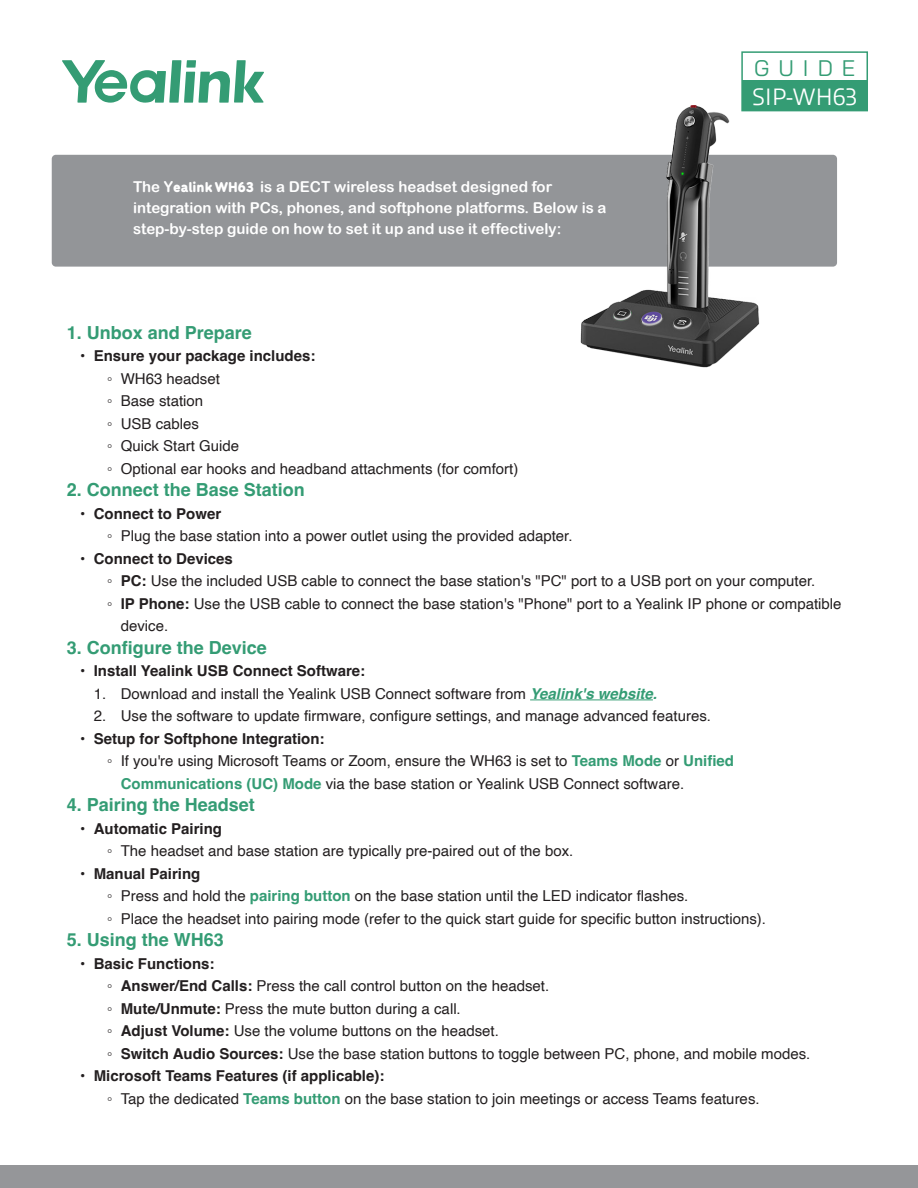
<style>
.page{position:relative;width:918px;height:1188px;background:#fff}
.page>*{position:absolute;margin:0;border:0;box-sizing:border-box;transform-origin:0 0}
.t1{font:300 24px "Allumi Std";letter-spacing:-.02em;color:#fff}
.t2{font:22.5px "Bai Jamjuree";letter-spacing:.4em;color:#349c74}
.t3{font:700 18px "Helvetica";color:#349c74}
.t4{font:15px/22.5px "Helvetica";color:#231f20}
.t5{font:15px/21px "Arial Rounded MT Bold";color:#fff}
.t6{font:700 15px "Helvetica";color:#231f20}
.s1{font-family:"Menco";font-weight:900}
.s2{font-weight:700}
.s3{font-family:"Times New Roman"}
.s4{font-weight:700;font-style:italic;color:#349c74}
.s5{font-weight:700;color:#349c74}
</style>
<div class="page">
<div style="left:52px;top:155px;width:785px;height:112px;background:#939598;border-radius:4px"></div>
<img style="left:169px;top:105px;width:699px;height:263px">
<div style="left:0;top:1166px;width:918px;height:22px;background:#959699"></div>
<hr style="left:530px;top:700px;width:123px;height:1px;background:#349c74">
<svg style="left:62px;top:60px;width:202px;height:43px"></svg>
<div style="left:742px;top:80px;width:125px;height:31px;background:#349c74"></div>
<div style="left:741px;top:51px;width:127px;height:60px;border:2px solid #349c74"></div>
<p class="t5" style="left:133px;top:176px;width:475px">The Y<span class="s1">ealink WH63</span> is a DECT wireless headset designed for integration with PCs, phones, and softphone platforms. Below is a step-by-step guide on how to set it up and use it effectively:</p>
<h2 class="t2" style="left:754px;top:49px;width:103px">GUIDE</h2>
<h1 class="t1" style="left:752px;top:84px;width:107px">SIP-WH63</h1>
<p class="t3" style="left:67px;top:321px;width:187px">1. Unbox and Prepare</p>
<p class="t4" style="left:107px;top:345px;width:413px;text-indent:-27px"><span class="s2">• Ensure your package includes:<br></span><span class="s3">◦</span> WH63 headset<br><span class="s3">◦</span> Base station<br><span class="s3">◦</span> USB cables<br><span class="s3">◦</span> Quick Start Guide<br><span class="s3">◦</span> Optional ear hooks and headband attachments (for comfort)</p>
<p class="t3" style="left:67px;top:479px;width:240px">2. Connect the Base Station</p>
<p class="t4" style="left:107px;top:503px;width:467px;text-indent:-27px"><span class="s2">• Connect to Power<br></span><span class="s3">◦</span> Plug the base station into a power outlet using the provided adapter.</p>
<p class="t6" style="left:80px;top:549px;width:154px">• Connect to Devices</p>
<p class="t4" style="left:107px;top:570px;width:710px"><span class="s3">◦</span> <span class="s2">PC:</span> Use the included USB cable to connect the base station's "PC" port to a USB port on your computer.</p>
<p class="t4" style="left:107px;top:593px;width:736px"><span class="s3">◦</span> <span class="s2">IP Phone:</span> Use the USB cable to connect the base station's "Phone" port to a Yealink IP phone or compatible</p>
<p class="t4" style="left:121px;top:615px;width:49px">device.</p>
<p class="t3" style="left:67px;top:636px;width:202px">3. Configure the Device</p>
<p class="t6" style="left:80px;top:662px;width:286px">• Install Yealink USB Connect Software:</p>
<p class="t4" style="left:94px;top:683px;width:565px">1. Download and install the Yealink USB Connect software from <span class="s4">Yealink's website.</span></p>
<p class="t4" style="left:94px;top:705px;width:619px">2. Use the software to update firmware, configure settings, and manage advanced features.</p>
<p class="t6" style="left:80px;top:729px;width:246px">• Setup for Softphone Integration:</p>
<p class="t4" style="left:107px;top:750px;width:628px"><span class="s3">◦</span> If you're using Microsoft Teams or Zoom, ensure the WH63 is set to <span class="s5">Teams Mode</span> or <span class="s5">Unified</span></p>
<p class="t4" style="left:121px;top:773px;width:565px"><span class="s5">Communications (UC) Mode</span> via the base station or Yealink USB Connect software.</p>
<p class="t3" style="left:67px;top:794px;width:190px">4. Pairing the Headset</p>
<p class="t4" style="left:107px;top:818px;width:468px;text-indent:-27px"><span class="s2">• Automatic Pairing<br></span><span class="s3">◦</span> The headset and base station are typically pre-paired out of the box.</p>
<p class="t4" style="left:107px;top:863px;width:660px;text-indent:-27px"><span class="s2">• Manual Pairing<br></span><span class="s3">◦</span> Press and hold the <span class="s5">pairing button</span> on the base station until the LED indicator flashes.<br><span class="s3">◦</span> Place the headset into pairing mode (refer to the quick start guide for specific button instructions).</p>
<p class="t3" style="left:67px;top:929px;width:159px">5. Using the WH63</p>
<p class="t4" style="left:107px;top:953px;width:705px;text-indent:-27px"><span class="s2">• Basic Functions:<br></span><span class="s3">◦</span> <span class="s2">Answer/End Calls:</span> Press the call control button on the headset.<br><span class="s3">◦</span> <span class="s2">Mute/Unmute:</span> Press the mute button during a call.<br><span class="s3">◦</span> <span class="s2">Adjust Volume:</span> Use the volume buttons on the headset.<br><span class="s3">◦</span> <span class="s2">Switch Audio Sources:</span> Use the base station buttons to toggle between PC, phone, and mobile modes.</p>
<p class="t4" style="left:107px;top:1065px;width:654px;text-indent:-27px"><span class="s2">• Microsoft Teams Features (if applicable):<br></span><span class="s3">◦</span> Tap the dedicated <span class="s5">Teams button</span> on the base station to join meetings or access Teams features.</p>
</div>
